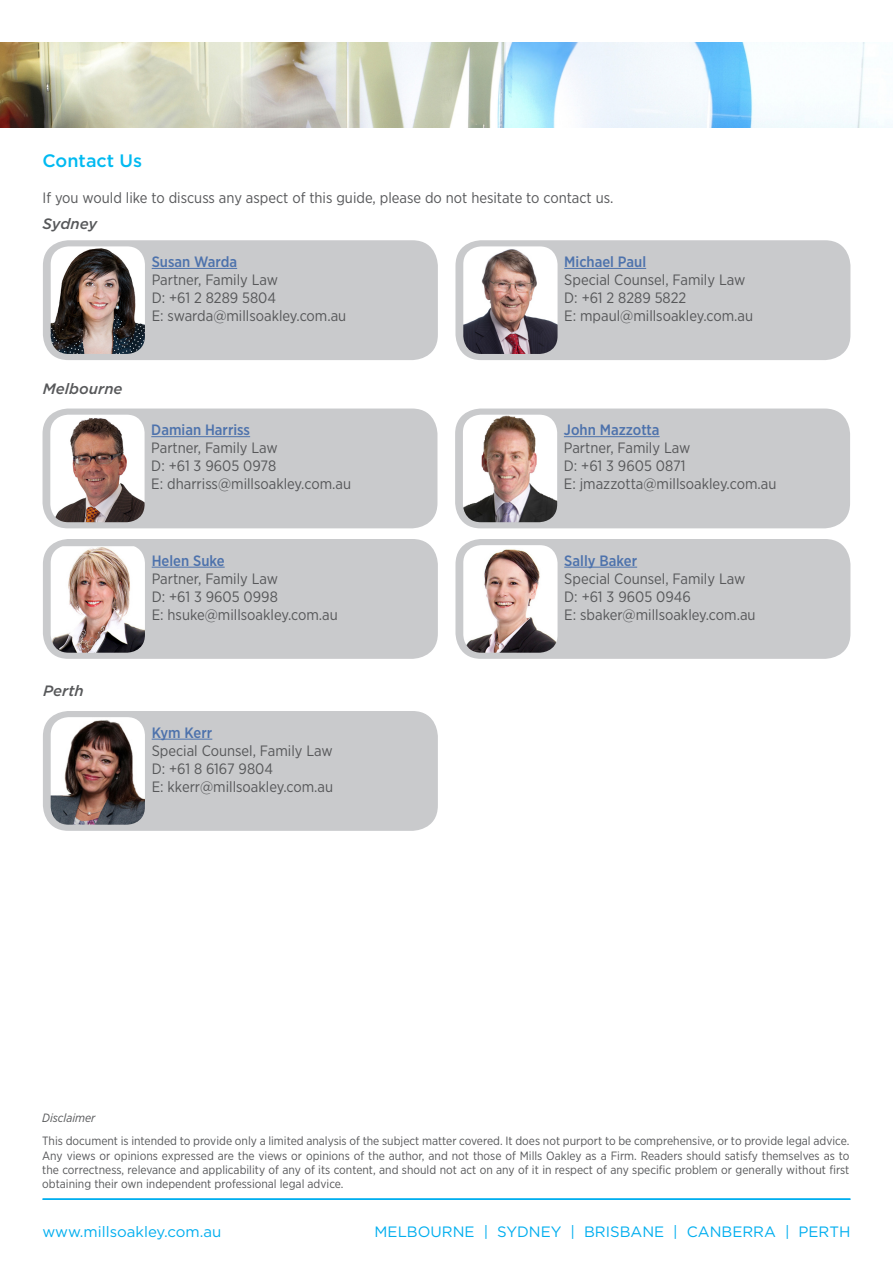
<style>
.page{position:relative;width:893px;height:1263px;background:#fff}
.page>*{position:absolute;margin:0;border:0;box-sizing:border-box;transform-origin:0 0}
.Heading{font:500 18px "Gotham";color:#00baf1}
.Body_Copy{font:15px/18px "Gotham Narrow";color:#57585a}
.t1{font:15px "Gotham";color:#00aeef}
.Mainheading_Subtext{font:italic 500 15px "Gotham";color:#57585a}
.Body_Copy-2{font:12px/14.4px "Gotham Narrow";color:#57585a;text-align:justify}
.Body_Copy-3{font:italic 12px "Gotham Narrow";color:#57585a}
.s1{font-weight:500;color:#4d72ac}
</style>
<div class="page">
<hr style="left:43px;top:1198px;width:807px;height:2px;background:#00aeef">
<img style="left:0;top:43px;width:893px;height:85px">
<div style="left:43px;top:240px;width:395px;height:120px;background:#c9cacc;border-radius:26px"></div>
<hr style="left:152px;top:268px;width:85px;height:1px;background:#4d72ac">
<img style="left:51px;top:246px;width:94px;height:108px">
<div style="left:455px;top:240px;width:395px;height:120px;background:#c9cacc;border-radius:26px"></div>
<hr style="left:564px;top:268px;width:82px;height:1px;background:#4d72ac">
<img style="left:463px;top:246px;width:95px;height:108px">
<div style="left:43px;top:408px;width:394px;height:120px;background:#c9cacc;border-radius:26px"></div>
<hr style="left:151px;top:436px;width:99px;height:1px;background:#4d72ac">
<img style="left:50px;top:415px;width:95px;height:107px">
<div style="left:455px;top:408px;width:395px;height:120px;background:#c9cacc;border-radius:26px"></div>
<hr style="left:564px;top:436px;width:96px;height:1px;background:#4d72ac">
<img style="left:463px;top:415px;width:94px;height:107px">
<div style="left:43px;top:539px;width:395px;height:120px;background:#c9cacc;border-radius:26px"></div>
<hr style="left:152px;top:567px;width:73px;height:1px;background:#4d72ac">
<img style="left:51px;top:546px;width:94px;height:107px">
<div style="left:455px;top:539px;width:395px;height:120px;background:#c9cacc;border-radius:26px"></div>
<hr style="left:564px;top:567px;width:73px;height:1px;background:#4d72ac">
<img style="left:463px;top:545px;width:95px;height:108px">
<div style="left:43px;top:711px;width:395px;height:120px;background:#c9cacc;border-radius:26px"></div>
<hr style="left:152px;top:739px;width:60px;height:1px;background:#4d72ac">
<img style="left:51px;top:717px;width:94px;height:108px">
<p class="Heading" style="left:43px;top:149px;width:101px">Contact Us</p>
<p class="Body_Copy" style="left:43px;top:188px;width:572px">If you would like to discuss any aspect of this guide, please do not hesitate to contact us.</p>
<p class="Mainheading_Subtext" style="left:43px;top:214px;width:56px">Sydney</p>
<p class="Mainheading_Subtext" style="left:43px;top:378px;width:81px">Melbourne</p>
<p class="Mainheading_Subtext" style="left:43px;top:681px;width:42px">Perth</p>
<p class="Body_Copy" style="left:152px;top:252px;width:196px"><span class="s1">Susan Warda<br></span>Partner, Family Law<br>D: +61 2 8289 5804<br>E: swarda@millsoakley.com.au</p>
<p class="Body_Copy" style="left:564px;top:252px;width:190px"><span class="s1">Michael Paul<br></span>Special Counsel, Family Law<br>D: +61 2 8289 5822<br>E: mpaul@millsoakley.com.au</p>
<p class="Body_Copy" style="left:151px;top:421px;width:201px"><span class="s1">Damian Harriss<br></span>Partner, Family Law<br>D: +61 3 9605 0978<br>E: dharriss@millsoakley.com.au</p>
<p class="Body_Copy" style="left:564px;top:421px;width:214px"><span class="s1">John Mazzotta<br></span>Partner, Family Law<br>D: +61 3 9605 0871<br>E: jmazzotta@millsoakley.com.au</p>
<p class="Body_Copy" style="left:152px;top:551px;width:188px"><span class="s1">Helen Suke<br></span>Partner, Family Law<br>D: +61 3 9605 0998<br>E: hsuke@millsoakley.com.au</p>
<p class="Body_Copy" style="left:564px;top:551px;width:193px"><span class="s1">Sally Baker<br></span>Special Counsel, Family Law<br>D: +61 3 9605 0946<br>E: sbaker@millsoakley.com.au</p>
<p class="Body_Copy" style="left:152px;top:723px;width:183px"><span class="s1">Kym Kerr<br></span>Special Counsel, Family Law<br>D: +61 8 6167 9804<br>E: kkerr@millsoakley.com.au</p>
<p class="Body_Copy-3" style="left:42px;top:1110px;width:55px">Disclaimer</p>
<p class="Body_Copy-2" style="left:42px;top:1133px;width:809px">This document is intended to provide only a limited analysis of the subject matter covered. It does not purport to be comprehensive, or to provide legal advice.<br>Any views or opinions expressed are the views or opinions of the author, and not those of Mills Oakley as a Firm. Readers should satisfy themselves as to the correctness, relevance and applicability of any of its content, and should not act on any of it in respect of any specific problem or generally without first obtaining their own independent professional legal advice.</p>
<p class="t1" style="left:43px;top:1222px;width:180px">www.millsoakley.com.au</p>
<p class="t1" style="left:375px;top:1222px;width:477px">MELBOURNE | SYDNEY | BRISBANE | CANBERRA | PERTH</p>
</div>
